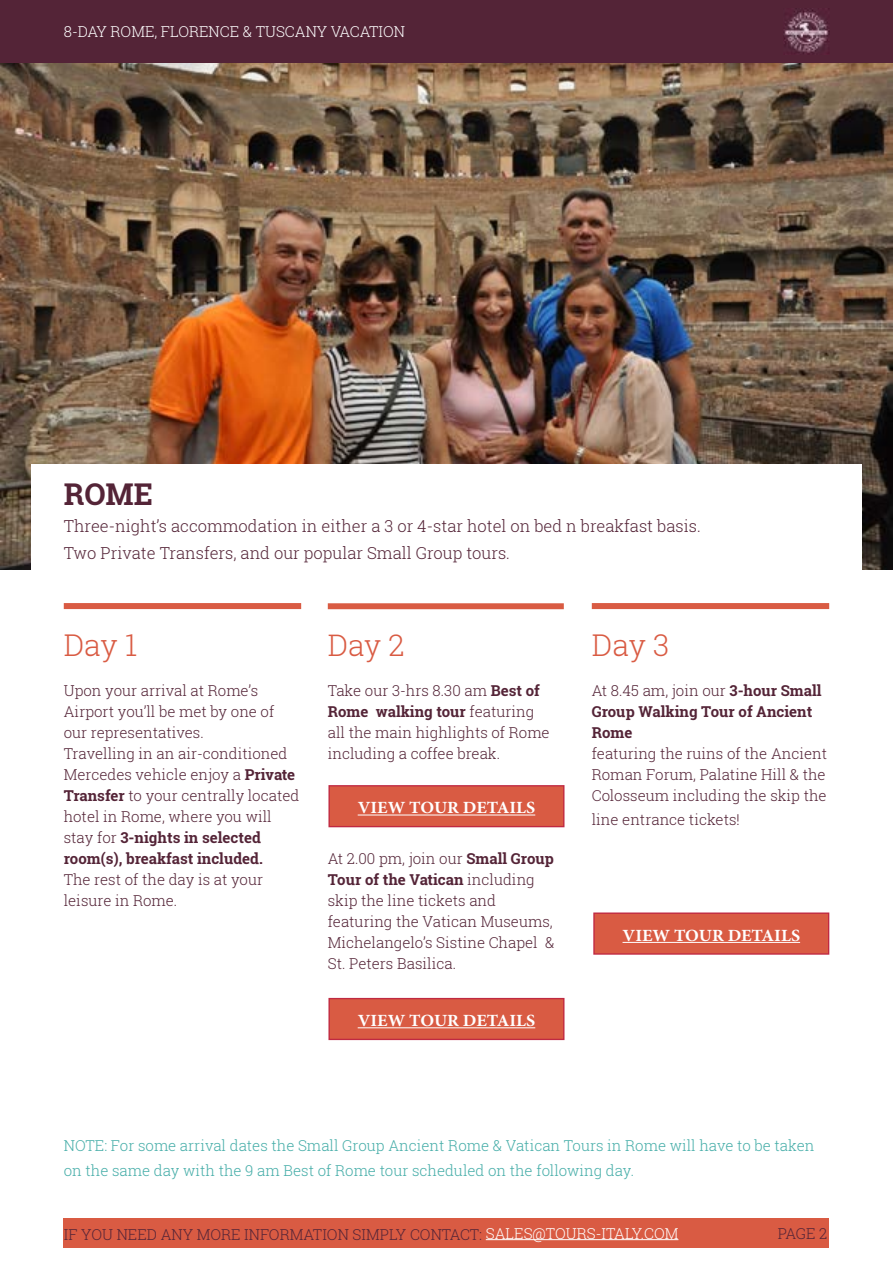
<style>
.page{position:relative;width:893px;height:1263px;background:#fff}
.page>*{position:absolute;margin:0;border:0;box-sizing:border-box;transform-origin:0 0}
.t1{font:300 30px "Roboto Slab";letter-spacing:-.005em;color:#d95b43}
.t2{font:700 30px "Roboto Slab";color:#542437}
.t3{font:300 29.7px "Roboto Slab";color:#d95b43}
.t4{font:700 17.1px "Minion Pro";color:#fff;scale:1.05 1}
.t5{font:300 16.5px/27px "Roboto Slab";color:#542437}
.t6{font:300 15px/21px "Roboto Slab";color:#542437}
.t7{font:300 15px/24px "Roboto Slab";color:#45ada8}
.t8{font:700 15px/21px "Roboto Slab";color:#542437}
.t9{font:300 15px "Roboto Slab";color:#fff}
.s1{font-weight:700}
.s2{font-weight:300}
.s3{color:#fff}
</style>
<div class="page">
<div style="left:0;top:0;width:893px;height:64px;background:#542437"></div>
<div style="left:64px;top:1218px;width:765px;height:30px;background:#d95b43"></div>
<hr style="left:486px;top:1239px;width:192px;height:1px;background:#fff">
<img style="left:784px;top:10px;width:45px;height:44px">
<img style="left:0;top:64px;width:893px;height:506px">
<div style="left:31px;top:464px;width:831px;height:124px;background:#fff"></div>
<div style="left:64px;top:603px;width:237px;height:6px;background:#d95b43"></div>
<div style="left:592px;top:603px;width:237px;height:6px;background:#d95b43"></div>
<div style="left:328px;top:603px;width:236px;height:6px;background:#d95b43"></div>
<div style="left:329px;top:786px;width:235px;height:41px;background:#d95b43"></div>
<hr style="left:358px;top:814px;width:177px;height:1px;background:#fff">
<div style="left:328px;top:785px;width:236px;height:42px;border:1px solid #c02942"></div>
<div style="left:329px;top:998px;width:235px;height:41px;background:#d95b43"></div>
<hr style="left:358px;top:1027px;width:177px;height:1px;background:#fff">
<div style="left:328px;top:998px;width:236px;height:42px;border:1px solid #c02942"></div>
<div style="left:594px;top:913px;width:235px;height:41px;background:#d95b43"></div>
<hr style="left:622px;top:942px;width:178px;height:1px;background:#fff">
<div style="left:593px;top:912px;width:236px;height:43px;border:1px solid #c02942"></div>
<p class="t9" style="left:64px;top:21px;width:343px">8-DAY ROME, FLORENCE &amp; TUSCANY VACATION</p>
<h1 class="t2" style="left:64px;top:473px;width:91px">ROME</h1>
<p class="t5" style="left:64px;top:512px;width:639px">Three-night’s accommodation in either a 3 or 4-star hotel on bed n breakfast basis.<br>Two Private Transfers, and our popular Small Group tours.</p>
<h1 class="t1" style="left:64px;top:624px;width:75px">Day 1</h1>
<p class="t6" style="left:64px;top:680px;width:237px">Upon your arrival at Rome’s<br>Airport you’ll be met by one of our representatives.<br>Travelling in an air-conditioned<br>Mercedes vehicle enjoy a <span class="s1">Private<br>Transfer</span> to your centrally located hotel in Rome, where you will stay for <span class="s1">3-nights in selected room(s), breakfast included.</span></p>
<p class="t6" style="left:64px;top:869px;width:201px">The rest of the day is at your leisure in Rome.</p>
<h2 class="t3" style="left:328px;top:624px;width:78px">Day 2</h2>
<p class="t6" style="left:328px;top:679px;width:223px">Take our 3-hrs 8.30 am <span class="s1">Best of<br>Rome walking tour</span> featuring all the main highlights of Rome including a coffee break.</p>
<p class="t4" style="left:358px;top:796px;width:171px">VIEW TOUR DETAILS</p>
<p class="t6" style="left:328px;top:847px;width:228px">At 2.00 pm, join our <span class="s1">Small Group<br>Tour of the Vatican</span> including skip the line tickets and featuring the Vatican Museums,<br>Michelangelo’s Sistine Chapel &amp;<br>St. Peters Basilica.</p>
<p class="t4" style="left:358px;top:1008px;width:171px">VIEW TOUR DETAILS</p>
<h1 class="t1" style="left:592px;top:624px;width:79px">Day 3</h1>
<p class="t8" style="left:592px;top:680px;width:231px"><span class="s2">At 8.45 am, join our</span> 3-hour Small<br>Group Walking Tour of Ancient<br>Rome</p>
<p class="t6" style="left:592px;top:743px;width:237px;text-align:justify">featuring the ruins of the Ancient Roman Forum, Palatine Hill &amp; the Colosseum including the skip the</p>
<p class="t6" style="left:592px;top:809px;width:150px">line entrance tickets!</p>
<p class="t4" style="left:622px;top:923px;width:171px">VIEW TOUR DETAILS</p>
<p class="t7" style="left:64px;top:1134px;width:752px">NOTE: For some arrival dates the Small Group Ancient Rome &amp; Vatican Tours in Rome will have to be taken on the same day with the 9 am Best of Rome tour scheduled on the following day.</p>
<p class="t6" style="left:64px;top:1224px;width:616px">IF YOU NEED ANY MORE INFORMATION SIMPLY CONTACT: <span class="s3">SALES@TOURS-ITALY.COM</span></p>
<p class="t6" style="left:778px;top:1222px;width:51px">PAGE 2</p>
</div>
